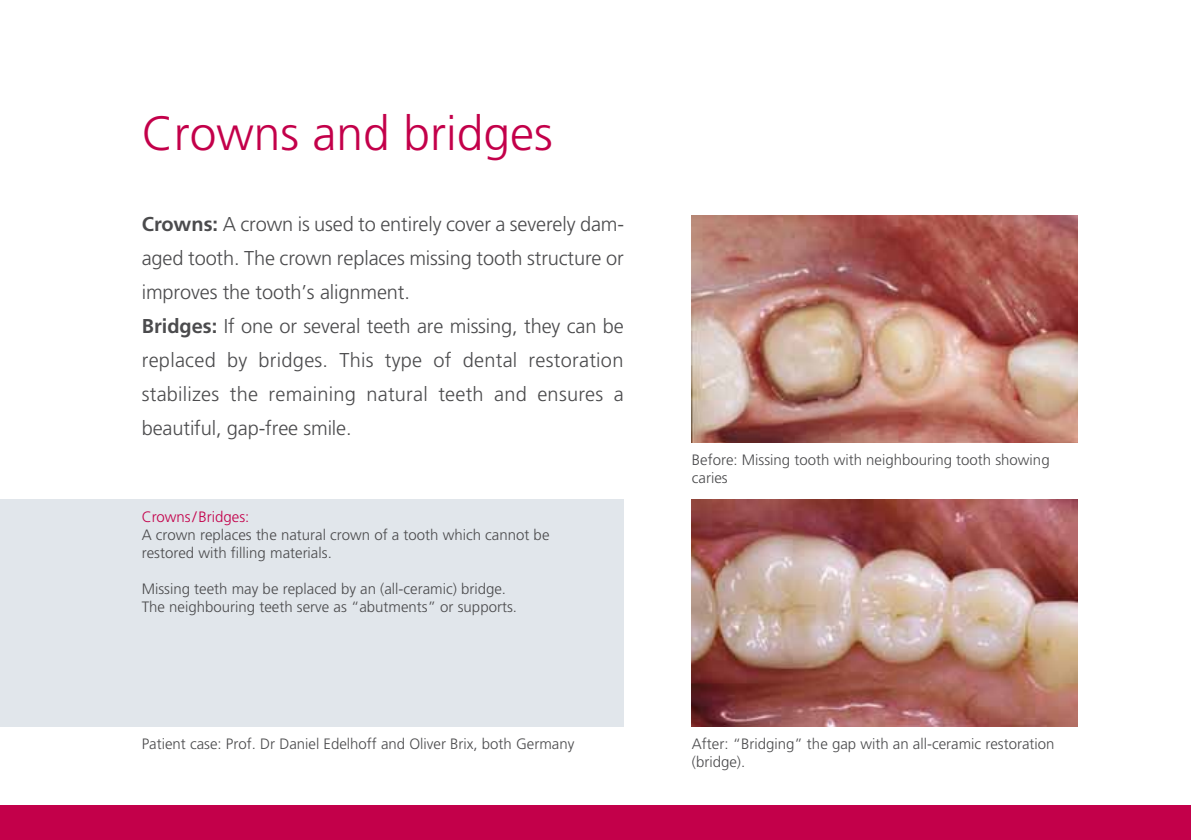
<style>
.page{position:relative;width:1191px;height:840px;background:#fff}
.page>*{position:absolute;margin:0;border:0;box-sizing:border-box;transform-origin:0 0}
.t1{font:300 48px "Frutiger";color:#c3004a}
.t2{font:300 20px/34px "Frutiger";letter-spacing:-.005em;color:#4b4b4d}
.t3{font:300 15px/18px "Frutiger";color:#4b4b4d}
.t4{font:300 15px "Frutiger";color:#c3004a}
.s1{font-weight:700}
</style>
<div class="page">
<div style="left:0;top:805px;width:1191px;height:34px;background:#c3004a"></div>
<img style="left:692px;top:215px;width:385px;height:227px">
<div style="left:0;top:499px;width:624px;height:227px;background:#e1e6eb"></div>
<img style="left:692px;top:499px;width:385px;height:227px">
<h1 class="t1" style="left:142px;top:106px;width:412px">Crowns and bridges</h1>
<p class="t2" style="left:142px;top:207px;width:484px"><span class="s1">Crowns:</span> A crown is used to entirely cover a severely dam&shy;aged tooth. The crown replaces missing tooth structure or improves the tooth’s alignment.<br><span class="s1">Bridges:</span> If one or several teeth are missing, they can be replaced by bridges. This type of dental restoration stabilizes the remaining natural teeth and ensures a beautiful, gap-free smile.</p>
<p class="t4" style="left:142px;top:508px;width:109px">Crowns/Bridges:</p>
<p class="t3" style="left:142px;top:526px;width:409px">A crown replaces the natural crown of a tooth which cannot be restored with filling materials.</p>
<p class="t3" style="left:142px;top:580px;width:377px">Missing teeth may be replaced by an (all-ceramic) bridge.<br>The neighbouring teeth serve as “abutments” or supports.</p>
<p class="t3" style="left:142px;top:734px;width:434px">Patient case: Prof. Dr Daniel Edelhoff and Oliver Brix, both Germany</p>
<p class="t3" style="left:692px;top:451px;width:359px">Before: Missing tooth with neighbouring tooth showing caries</p>
<p class="t3" style="left:692px;top:734px;width:364px">After: “Bridging” the gap with an all-ceramic restoration (bridge).</p>
</div>
